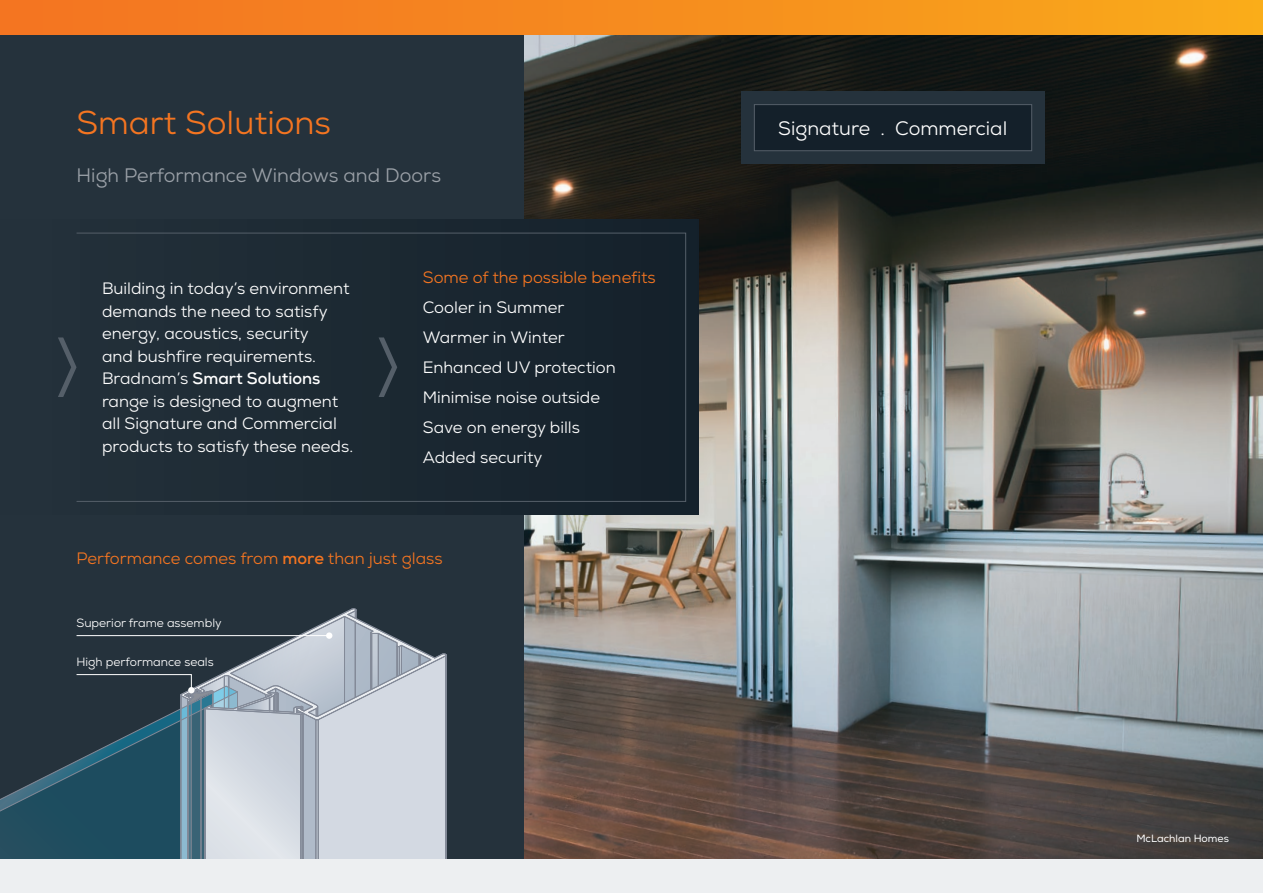
<style>
.page{position:relative;width:1263px;height:893px;background:#fff}
.page>*{position:absolute;margin:0;border:0;box-sizing:border-box;transform-origin:0 0}
.t1{font:33px "Nexa";color:#f47521}
.t2{font:19.5px "Nexa";color:#9ba1a8}
.t3{font:19.5px "Nexa";color:#fff}
.t4{font:16.5px/22.5px "Nexa";color:#fff}
.t5{font:16.5px "Nexa";color:#f47521}
.t6{font:12px "Nexa";color:#fff}
.t7{font:10.5px "Nexa";color:#fff}
.s1{font-weight:700}
</style>
<div class="page">
<img style="left:523px;top:34px;width:740px;height:825px">
<div style="left:0;top:0;width:523px;height:893px;background:#25323c"></div>
<hr style="left:1262px;top:221px;width:1px;height:76px;background:#14202a">
<div style="left:741px;top:91px;width:304px;height:73px;background:#25323c"></div>
<div style="left:754px;top:104px;width:278px;height:47px;background:#14202a;border:1px solid #555f69"></div>
<svg style="left:0;top:609px;width:447px;height:250px"></svg>
<div style="left:188px;top:687px;width:7px;height:6px;background:#fff;border-radius:50%"></div>
<hr style="left:77px;top:635px;width:252px;height:1px;background:#fff">
<div style="left:326px;top:632px;width:6px;height:7px;background:#fff;border-radius:50%"></div>
<div style="left:0;top:0;width:1263px;height:34px;background:linear-gradient(to right,#f37122,#f9a91a)"></div>
<div style="left:0;top:859px;width:1263px;height:34px;background:#edeff1"></div>
<hr style="left:1262px;top:0;width:1px;height:34px;background:#faad19">
<div style="left:0;top:220px;width:699px;height:294px;background:#1c2933"></div>
<div style="left:76px;top:233px;width:610px;height:269px;border:1px solid #555f69"></div>
<svg style="left:58px;top:337px;width:19px;height:60px"></svg>
<svg style="left:379px;top:337px;width:18px;height:60px"></svg>
<h1 class="t1" style="left:77px;top:101px;width:256px">Smart Solutions</h1>
<p class="t2" style="left:77px;top:163px;width:366px">High Performance Windows and Doors</p>
<p class="t4" style="left:102px;top:277px;width:253px">Building in today’s environment demands the need to satisfy energy, acoustics, security<br>and bushfire requirements.<br>Bradnam’s <span class="s1">Smart Solutions </span>range is designed to augment all Signature and Commercial products to satisfy these needs.</p>
<p class="t5" style="left:423px;top:267px;width:234px">Some of the possible benefits</p>
<p class="t4" style="left:423px;top:292px;width:194px;line-height:30px">Cooler in Summer<br>Warmer in Winter<br>Enhanced UV protection<br>Minimise noise outside<br>Save on energy bills<br>Added security</p>
<p class="t5" style="left:77px;top:548px;width:368px">Performance comes from <span class="s1">more</span> than just glass</p>
<p class="t6" style="left:77px;top:615px;width:147px">Superior frame assembly</p>
<p class="t6" style="left:77px;top:654px;width:139px">High performance seals</p>
<p class="t3" style="left:778px;top:115px;width:230px">Signature . Commercial</p>
<p class="t7" style="left:1136px;top:832px;width:94px">McLachlan Homes</p>
</div>
